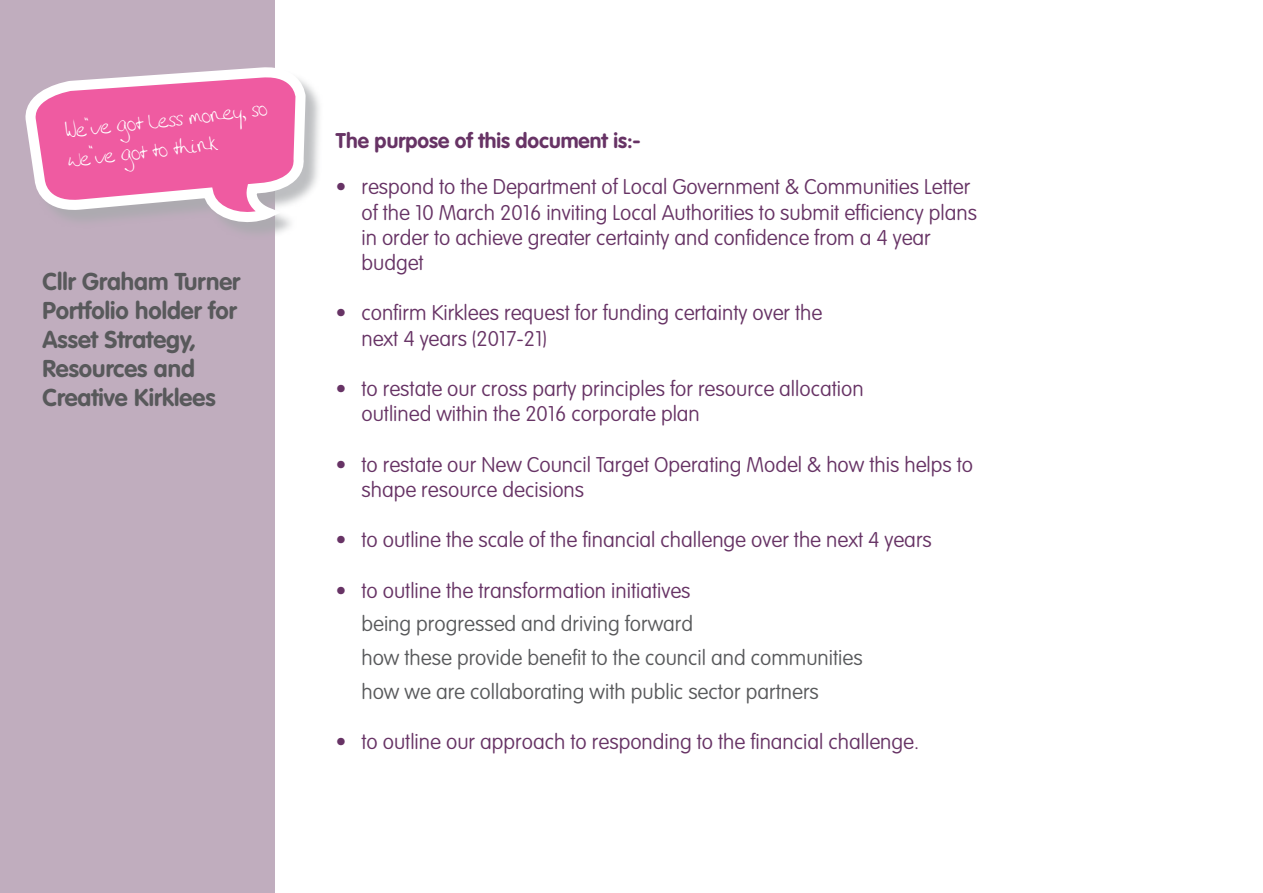
<style>
.page{position:relative;width:1263px;height:893px;background:#fff}
.page>*{position:absolute;margin:0;border:0;box-sizing:border-box;transform-origin:0 0}
.t1{font:700 24px/28.8px "VAG Rounded LT";color:#58595b}
.t2{font:24px/28.5px "Amandas Hand";color:#fff}
.t3{font:100 21px/25.2px "VAG Rounded LT";color:#673365}
.t4{font:100 21px/33.8px "VAG Rounded LT";color:#58595b}
.t5{font:700 21px "VAG Rounded LT";color:#673365}
</style>
<div class="page">
<div style="left:0;top:0;width:274px;height:893px;background:#c0adbe"></div>
<div style="left:28px;top:70px;width:296px;height:171px;background:#a7a9ac;opacity:.75"></div>
<svg style="left:25px;top:70px;width:286px;height:158px"></svg>
<p class="t2" style="left:63px;top:117px;width:206px;rotate:-7deg">We’ve got less money, so we’ve got to think</p>
<p class="t1" style="left:43px;top:268px;width:199px">Cllr Graham Turner<br>Portfolio holder for<br>Asset Strategy,<br>Resources and<br>Creative Kirklees</p>
<p class="t5" style="left:336px;top:128px;width:306px">The purpose of this document is:-</p>
<p class="t3" style="left:361px;top:175px;width:617px;text-indent:-25px">• respond to the Department of Local Government &amp; Communities Letter of the 10 March 2016 inviting Local Authorities to submit efficiency plans in order to achieve greater certainty and confidence from a 4 year budget</p>
<p class="t3" style="left:361px;top:301px;width:462px;text-indent:-25px">• confirm Kirklees request for funding certainty over the next 4 years (2017-21)</p>
<p class="t3" style="left:361px;top:377px;width:504px;text-indent:-25px">• to restate our cross party principles for resource allocation outlined within the 2016 corporate plan</p>
<p class="t3" style="left:361px;top:452px;width:613px;text-indent:-25px">• to restate our New Council Target Operating Model &amp; how this helps to shape resource decisions</p>
<p class="t3" style="left:336px;top:528px;width:597px">• to outline the scale of the financial challenge over the next 4 years</p>
<p class="t3" style="left:336px;top:578px;width:356px">• to outline the transformation initiatives</p>
<p class="t4" style="left:361px;top:608px;width:503px">being progressed and driving forward<br>how these provide benefit to the council and communities how we are collaborating with public sector partners</p>
<p class="t3" style="left:336px;top:730px;width:585px">• to outline our approach to responding to the financial challenge.</p>
</div>
